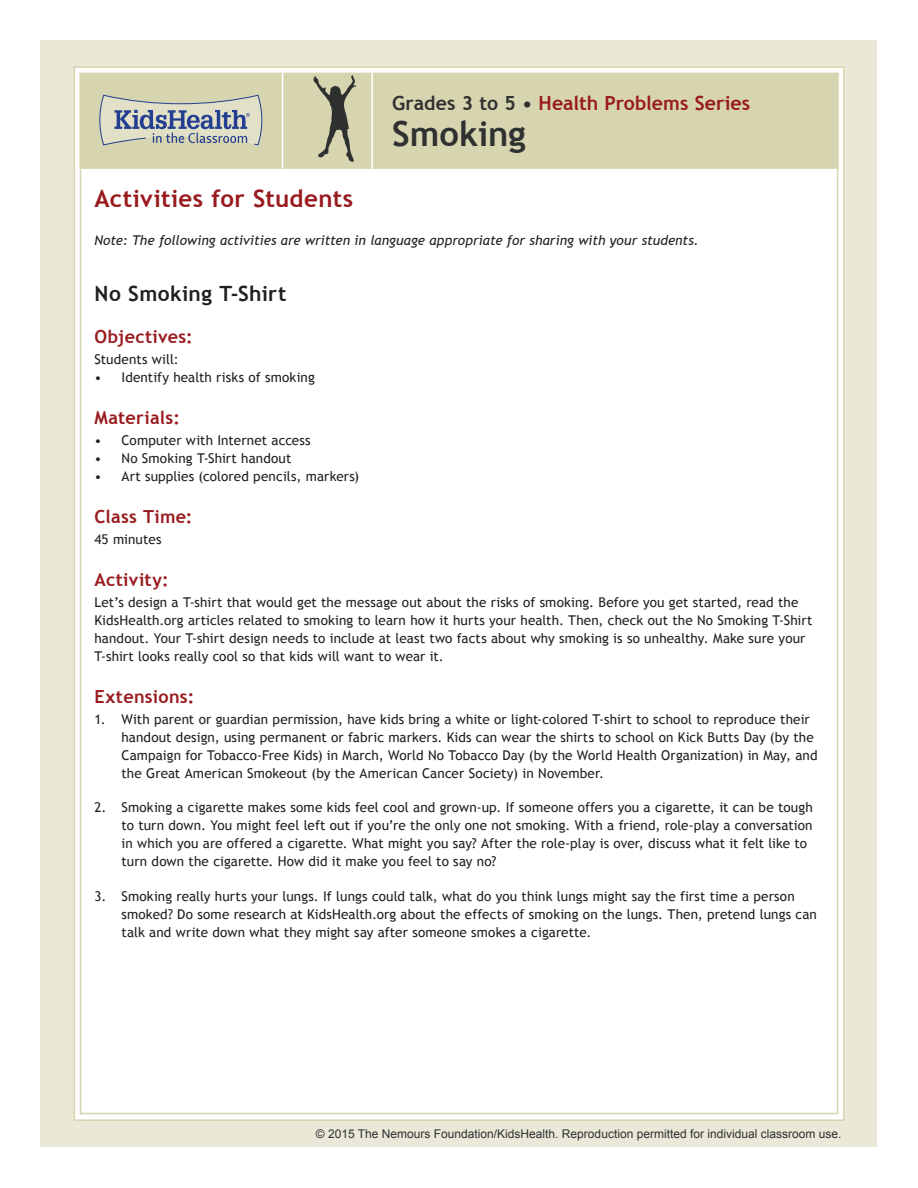
<style>
.page{position:relative;width:918px;height:1188px;background:#fff}
.page>*{position:absolute;margin:0;border:0;box-sizing:border-box;transform-origin:0 0}
.Lesson_Header{font:700 34.5px "Trebuchet MS";color:#2f3130}
.t1{font:700 24px "Trebuchet MS";letter-spacing:.015em;color:#991a1e}
.t2{font:700 21px "Trebuchet MS";letter-spacing:.02em;color:#231f20}
.Lesson_Header-2{font:700 19.5px "Trebuchet MS";color:#991a1e}
.t3{font:700 18px "Trebuchet MS";letter-spacing:.02em;color:#991a1e}
.t4{font:13.5px/18px "Trebuchet MS";letter-spacing:.01em;color:#231f20}
.Note{font:italic 13.5px "Trebuchet MS";letter-spacing:.005em;color:#231f20}
.t5{font:12px "Arial";color:#2f3130}
.s1{color:#2f3130}
</style>
<div class="page">
<div style="left:40px;top:40px;width:838px;height:1108px;background:#eae9d8"></div>
<div style="left:74px;top:67px;width:770px;height:1053px;background:#fff"></div>
<div style="left:81px;top:74px;width:757px;height:94px;background:#d6d5b0"></div>
<div style="left:80px;top:73px;width:759px;height:96px;border:2px solid #d6d5b0"></div>
<svg style="left:99px;top:94px;width:164px;height:52px"></svg>
<hr style="left:371px;top:73px;width:2px;height:96px;background:#fff">
<hr style="left:282px;top:73px;width:1px;height:96px;background:#fff">
<svg style="left:313px;top:75px;width:44px;height:87px"></svg>
<p class="Lesson_Header-2" style="left:392px;top:91px;width:360px"><span class="s1">Grades 3 to 5 •</span> Health Problems Series</p>
<p class="Lesson_Header" style="left:392px;top:112px;width:135px">Smoking</p>
<p class="t1" style="left:94px;top:183px;width:260px">Activities for Students</p>
<p class="Note" style="left:94px;top:232px;width:606px">Note: The following activities are written in language appropriate for sharing with your students.</p>
<p class="t2" style="left:94px;top:281px;width:193px">No Smoking T-Shirt</p>
<p class="t3" style="left:94px;top:326px;width:100px">Objectives:</p>
<p class="t4" style="left:94px;top:351px;width:86px">Students will:</p>
<p class="t4" style="left:94px;top:369px;width:222px">• Identify health risks of smoking</p>
<p class="t3" style="left:94px;top:407px;width:87px">Materials:</p>
<p class="t4" style="left:94px;top:432px;width:218px">• Computer with Internet access</p>
<p class="t4" style="left:94px;top:450px;width:198px">• No Smoking T-Shirt handout</p>
<p class="t4" style="left:94px;top:468px;width:266px">• Art supplies (colored pencils, markers)</p>
<p class="t3" style="left:94px;top:506px;width:100px">Class Time:</p>
<p class="t4" style="left:94px;top:531px;width:68px">45 minutes</p>
<p class="t3" style="left:94px;top:569px;width:76px">Activity:</p>
<p class="t4" style="left:94px;top:594px;width:720px">Let’s design a T-shirt that would get the message out about the risks of smoking. Before you get started, read the KidsHealth.org articles related to smoking to learn how it hurts your health. Then, check out the No Smoking T-Shirt handout. Your T-shirt design needs to include at least two facts about why smoking is so unhealthy. Make sure your T-shirt looks really cool so that kids will want to wear it.</p>
<p class="t3" style="left:94px;top:686px;width:101px">Extensions:</p>
<p class="t4" style="left:122px;top:711px;width:698px;text-indent:-27px">1. With parent or guardian permission, have kids bring a white or light-colored T-shirt to school to reproduce their handout design, using permanent or fabric markers. Kids can wear the shirts to school on Kick Butts Day (by the Campaign for Tobacco-Free Kids) in March, World No Tobacco Day (by the World Health Organization) in May, and the Great American Smokeout (by the American Cancer Society) in November.</p>
<p class="t4" style="left:122px;top:799px;width:693px;text-indent:-27px">2. Smoking a cigarette makes some kids feel cool and grown-up. If someone offers you a cigarette, it can be tough to turn down. You might feel left out if you’re the only one not smoking. With a friend, role-play a conversation in which you are offered a cigarette. What might you say? After the role-play is over, discuss what it felt like to turn down the cigarette. How did it make you feel to say no?</p>
<p class="t4" style="left:122px;top:887px;width:697px;text-indent:-27px">3. Smoking really hurts your lungs. If lungs could talk, what do you think lungs might say the first time a person smoked? Do some research at KidsHealth.org about the effects of smoking on the lungs. Then, pretend lungs can talk and write down what they might say after someone smokes a cigarette.</p>
<p class="t5" style="left:316px;top:1126px;width:527px">© 2015 The Nemours Foundation/KidsHealth. Reproduction permitted for individual classroom use.</p>
</div>
